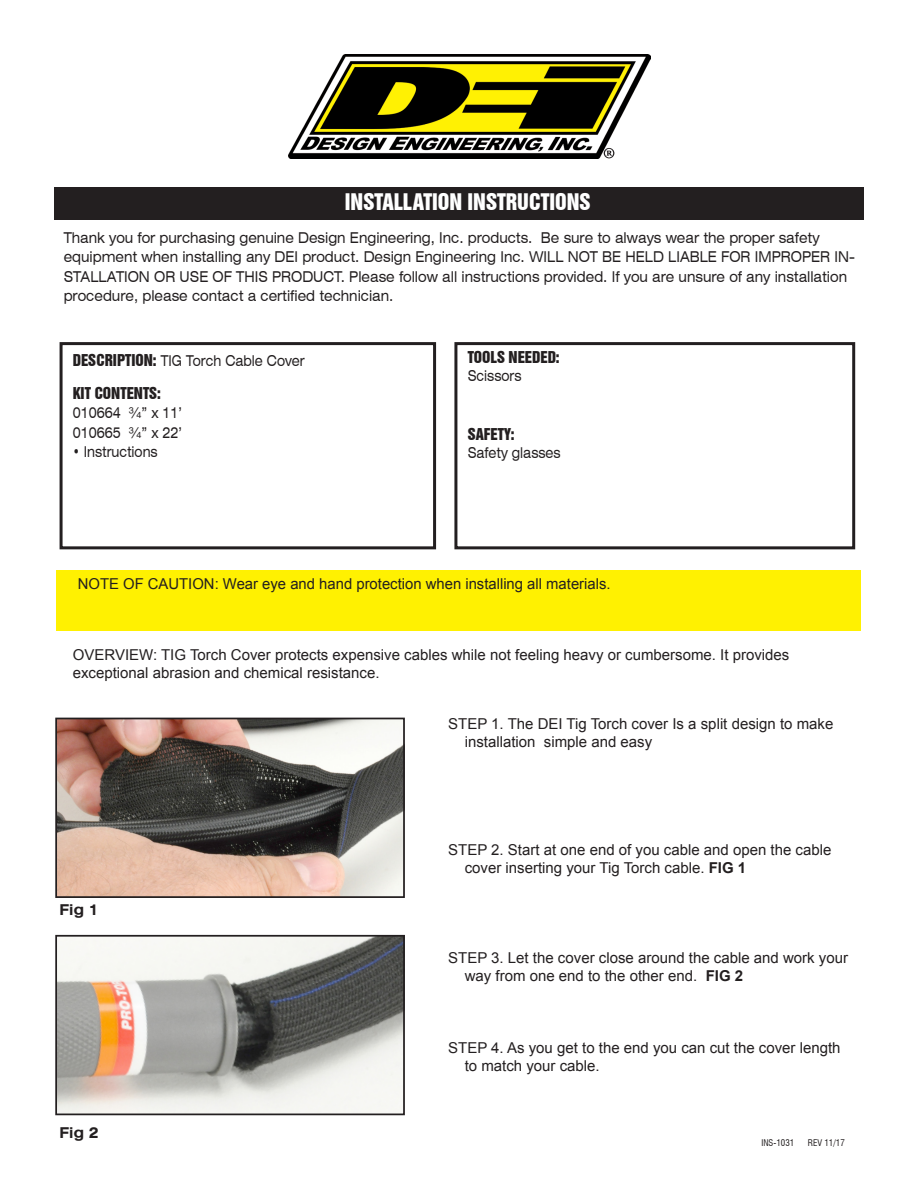
<style>
.page{position:relative;width:918px;height:1188px;background:#fff}
.page>*{position:absolute;margin:0;border:0;box-sizing:border-box;transform-origin:0 0}
.t1{font:21px "Swiss 921 BT Regular A";color:#fff}
.t2{font:15px/18px "Arial";color:#231f20}
.t3{font:expanded 15px/19.5px "Swiss 721 BT";color:#231f20;scale:.85 1}
.t4{font:expanded 15px "Swiss 721 BT";color:#231f20;scale:.8 1}
.t5{font:15px "Swiss 921 BT Regular A";color:#231f20}
.t6{font:700 expanded 15px "Swiss 721 BT";color:#231f20;scale:.9 1}
.t7{font:condensed 9px "Swiss 721 BT";color:#231f20}
.s1{font-family:"Swiss 921 BT Regular A";font-stretch:normal}
.s2{font-weight:700}
</style>
<div class="page">
<div style="left:54px;top:187px;width:810px;height:33px;background:#231f20"></div>
<div style="left:60px;top:342px;width:376px;height:207px;border:3px solid #231f20"></div>
<div style="left:454px;top:342px;width:401px;height:207px;border:3px solid #231f20"></div>
<img style="left:289px;top:54px;width:361px;height:105px">
<svg style="left:604px;top:148px;width:10px;height:10px"></svg>
<div style="left:57px;top:570px;width:804px;height:61px;background:#fff101"></div>
<img style="left:58px;top:721px;width:344px;height:174px">
<div style="left:55px;top:718px;width:350px;height:180px;border:2px solid #231f20"></div>
<img style="left:58px;top:938px;width:344px;height:174px">
<div style="left:55px;top:935px;width:350px;height:180px;border:2px solid #231f20"></div>
<p class="t1" style="left:345px;top:188px;width:247px">INSTALLATION INSTRUCTIONS</p>
<p class="t3" style="left:64px;top:228px;width:932px">Thank you for purchasing genuine Design Engineering, Inc. products. Be sure to always wear the proper safety equipment when installing any DEI product. Design Engineering Inc. WILL NOT BE HELD LIABLE FOR IMPROPER IN-STALLATION OR USE OF THIS PRODUCT. Please follow all instructions provided. If you are unsure of any installation procedure, please contact a certified technician.</p>
<p class="t4" style="left:73px;top:351px;width:291px"><span class="s1">DESCRIPTION:</span> TIG Torch Cable Cover</p>
<p class="t5" style="left:73px;top:383px;width:90px">KIT CONTENTS:</p>
<p class="t4" style="left:73px;top:404px;width:138px">010664 ¾” x 11’</p>
<p class="t4" style="left:73px;top:423px;width:138px">010665 ¾” x 22’</p>
<p class="t4" style="left:73px;top:443px;width:108px">• Instructions</p>
<p class="t5" style="left:468px;top:347px;width:94px">TOOLS NEEDED:</p>
<p class="t4" style="left:468px;top:367px;width:69px">Scissors</p>
<p class="t5" style="left:468px;top:424px;width:48px">SAFETY:</p>
<p class="t4" style="left:468px;top:443px;width:118px">Safety glasses</p>
<p class="t2" style="left:78px;top:575px;width:534px">NOTE OF CAUTION: Wear eye and hand protection when installing all materials.</p>
<p class="t2" style="left:73px;top:646px;width:718px">OVERVIEW: TIG Torch Cover protects expensive cables while not feeling heavy or cumbersome. It provides</p>
<p class="t2" style="left:73px;top:664px;width:308px">exceptional abrasion and chemical resistance.</p>
<p class="t2" style="left:465px;top:714px;width:370px;text-indent:-16px">STEP 1. The DEI Tig Torch cover Is a split design to make installation simple and easy</p>
<p class="t6" style="left:60px;top:900px;width:45px">Fig 1</p>
<p class="t6" style="left:60px;top:1124px;width:45px">Fig 2</p>
<p class="t2" style="left:465px;top:840px;width:368px;text-indent:-16px">STEP 2. Start at one end of you cable and open the cable cover inserting your Tig Torch cable. <span class="s2">FIG 1</span></p>
<p class="t2" style="left:465px;top:948px;width:385px;text-indent:-16px">STEP 3. Let the cover close around the cable and work your way from one end to the other end. <span class="s2">FIG 2</span></p>
<p class="t2" style="left:465px;top:1038px;width:377px;text-indent:-16px">STEP 4. As you get to the end you can cut the cover length to match your cable.</p>
<p class="t7" style="left:761px;top:1138px;width:34px">INS-1031</p>
<p class="t7" style="left:808px;top:1138px;width:39px">REV 11/17</p>
</div>
